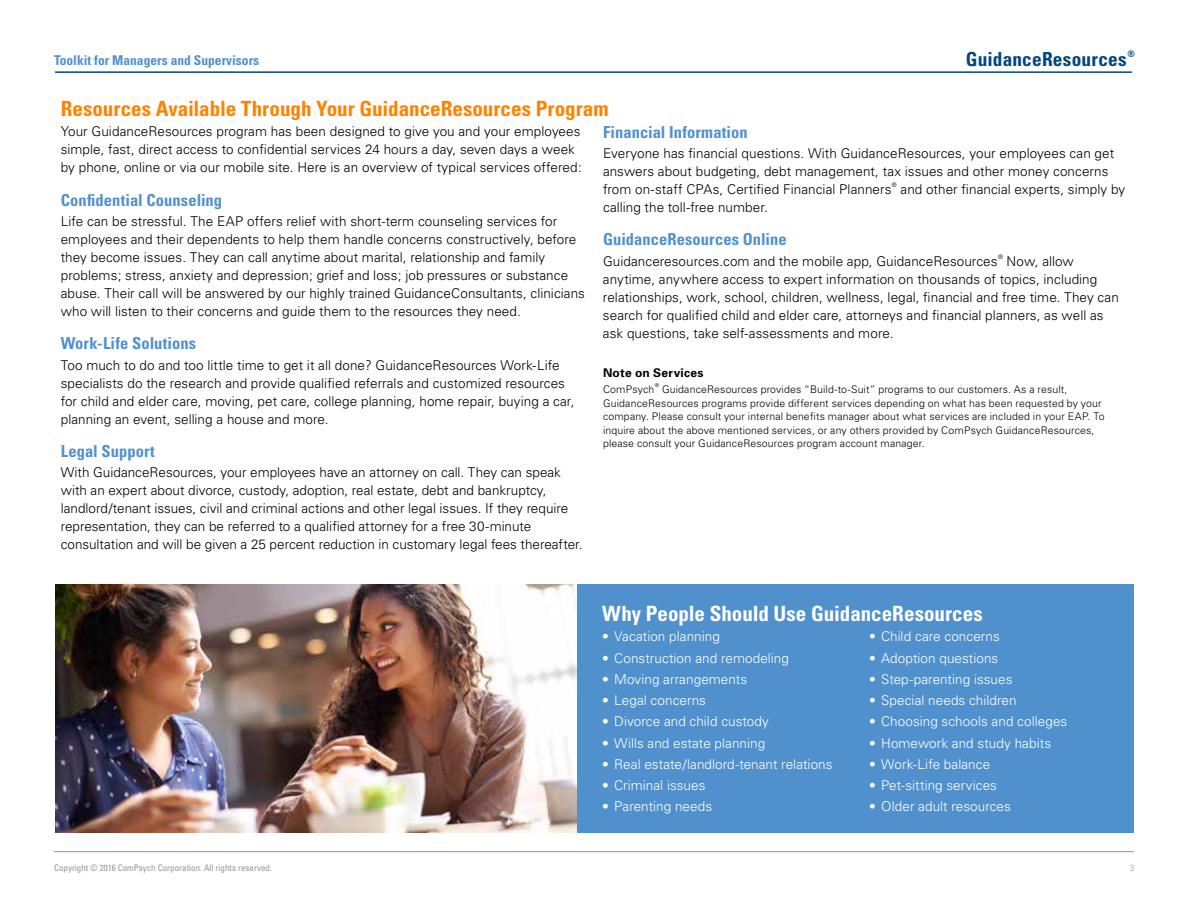
<style>
.page{position:relative;width:1188px;height:918px;background:#fff}
.page>*{position:absolute;margin:0;border:0;box-sizing:border-box;transform-origin:0 0}
.t1{font:700 condensed 21px "Univers";color:#ff8300}
.t2{font:700 condensed 21px "Univers";color:#fff}
.t3{font:700 condensed 19.35px "Univers";letter-spacing:.01em;color:#00467f}
.t4{font:700 condensed 16.5px "Univers";letter-spacing:.005em;color:#5091cd}
.t5{font:300 13.5px/18px "Univers";letter-spacing:.005em;color:#000}
.t6{font:300 13.5px "Univers";letter-spacing:.005em;color:#fff}
.t7{font:700 condensed 13.5px "Univers";color:#5091cd}
.t8{font:700 12px "Univers";letter-spacing:.025em;color:#000}
.t9{font:300 10.5px/13.5px "Univers";letter-spacing:.015em;color:#000}
.t10{font:condensed 9px "Univers";color:#939598}
.t11{font:300 condensed 9px "Univers";color:#939598}
.t12{font:300 6.15px "Univers";color:#000}
.t13{font:300 5.25px "Univers";color:#000}
.s1{font-family:"DIN Engschrift LT Alternate";font-weight:400}
</style>
<div class="page">
<hr style="left:54px;top:851px;width:1080px;height:1px;background:#939598">
<hr style="left:55px;top:71px;width:1077px;height:2px;background:#00467f">
<div style="left:55px;top:584px;width:1079px;height:249px;background:#5091cd"></div>
<img style="left:55px;top:584px;width:521px;height:249px">
<p class="t7" style="left:54px;top:52px;width:207px">Toolkit for Managers and Supervisors</p>
<h2 class="t3" style="left:966px;top:47px;width:171px">GuidanceResources<sup>®</sup></h2>
<h1 class="t1" style="left:61px;top:96px;width:549px">Resources Available Through Your GuidanceResources Program</h1>
<p class="t5" style="left:61px;top:122px;width:523px">Your GuidanceResources program has been designed to give you and your employees simple, fast, direct access to confidential services 24 hours a day, seven days a week by phone, online or via our mobile site. Here is an overview of typical services offered:</p>
<p class="t4" style="left:61px;top:190px;width:163px">Confidential Counseling</p>
<p class="t5" style="left:61px;top:212px;width:526px">Life can be stressful. The EAP offers relief with short-term counseling services for employees and their dependents to help them handle concerns constructively, before they become issues. They can call anytime about marital, relationship and family problems; stress, anxiety and depression; grief and loss; job pressures or substance abuse. Their call will be answered by our highly trained GuidanceConsultants, clinicians who will listen to their concerns and guide them to the resources they need.</p>
<p class="t4" style="left:61px;top:333px;width:137px">Work-Life Solutions</p>
<p class="t5" style="left:61px;top:356px;width:515px">Too much to do and too little time to get it all done? GuidanceResources Work-Life specialists do the research and provide qualified referrals and customized resources for child and elder care, moving, pet care, college planning, home repair, buying a car, planning an event, selling a house and more.</p>
<p class="t4" style="left:61px;top:441px;width:96px">Legal Support</p>
<p class="t5" style="left:61px;top:464px;width:523px">With GuidanceResources, your employees have an attorney on call. They can speak with an expert about divorce, custody, adoption, real estate, debt and bankruptcy, landlord/tenant issues, civil and criminal actions and other legal issues. If they require representation, they can be referred to a qualified attorney for a free 30-minute consultation and will be given a 25 percent reduction in customary legal fees thereafter.</p>
<p class="t4" style="left:603px;top:122px;width:146px">Financial Information</p>
<p class="t5" style="left:603px;top:144px;width:513px">Everyone has financial questions. With GuidanceResources, your employees can get answers about budgeting, debt management, tax issues and other money concerns from on-staff CPAs, Certified Financial Planners</p>
<p class="t12" style="left:892px;top:181px;width:6px">®</p>
<p class="t5" style="left:901px;top:180px;width:226px">and other financial experts, simply by</p>
<p class="t5" style="left:603px;top:198px;width:166px">calling the toll-free number.</p>
<p class="t4" style="left:603px;top:229px;width:185px">GuidanceResources Online</p>
<p class="t5" style="left:603px;top:252px;width:396px">Guidanceresources.com and the mobile app, GuidanceResources</p>
<p class="t12" style="left:998px;top:253px;width:6px">®</p>
<p class="t5" style="left:603px;top:252px;width:517px;text-indent:404px">Now, allow anytime, anywhere access to expert information on thousands of topics, including relationships, work, school, children, wellness, legal, financial and free time. They can search for qualified child and elder care, attorneys and financial planners, as well as ask questions, take self-assessments and more.</p>
<p class="t8" style="left:603px;top:366px;width:102px">Note on Services</p>
<p class="t9" style="left:603px;top:383px;width:53px">ComPsych</p>
<p class="t13" style="left:655px;top:382px;width:6px">®</p>
<p class="t9" style="left:603px;top:383px;width:503px;text-indent:59px">GuidanceResources provides “Build-to-Suit” programs to our customers. As a result, GuidanceResources programs provide different services depending on what has been requested by your company. Please consult your internal benefits manager about what services are included in your EAP. To inquire about the above mentioned services, or any others provided by ComPsych GuidanceResources, please consult your GuidanceResources program account manager.</p>
<h1 class="t2" style="left:602px;top:601px;width:382px">Why People Should Use GuidanceResources</h1>
<p class="t6" style="left:602px;top:629px;width:119px"><span class="s1">•</span> Vacation planning</p>
<p class="t6" style="left:602px;top:650px;width:188px"><span class="s1">•</span> Construction and remodeling</p>
<p class="t6" style="left:602px;top:671px;width:147px"><span class="s1">•</span> Moving arrangements</p>
<p class="t6" style="left:602px;top:692px;width:105px"><span class="s1">•</span> Legal concerns</p>
<p class="t6" style="left:602px;top:714px;width:168px"><span class="s1">•</span> Divorce and child custody</p>
<p class="t6" style="left:602px;top:735px;width:164px"><span class="s1">•</span> Wills and estate planning</p>
<p class="t6" style="left:602px;top:756px;width:232px"><span class="s1">•</span> Real estate/landlord-tenant relations</p>
<p class="t6" style="left:602px;top:777px;width:105px"><span class="s1">•</span> Criminal issues</p>
<p class="t6" style="left:602px;top:798px;width:112px"><span class="s1">•</span> Parenting needs</p>
<p class="t6" style="left:869px;top:629px;width:132px"><span class="s1">•</span> Child care concerns</p>
<p class="t6" style="left:869px;top:650px;width:131px"><span class="s1">•</span> Adoption questions</p>
<p class="t6" style="left:869px;top:671px;width:145px"><span class="s1">•</span> Step-parenting issues</p>
<p class="t6" style="left:869px;top:692px;width:149px"><span class="s1">•</span> Special needs children</p>
<p class="t6" style="left:869px;top:713px;width:200px"><span class="s1">•</span> Choosing schools and colleges</p>
<p class="t6" style="left:869px;top:735px;width:184px"><span class="s1">•</span> Homework and study habits</p>
<p class="t6" style="left:869px;top:756px;width:123px"><span class="s1">•</span> Work-Life balance</p>
<p class="t6" style="left:869px;top:777px;width:129px"><span class="s1">•</span> Pet-sitting services</p>
<p class="t6" style="left:869px;top:798px;width:143px"><span class="s1">•</span> Older adult resources</p>
<p class="t10" style="left:54px;top:862px;width:220px">Copyright © 2016 ComPsych Corporation. All rights reserved.</p>
<p class="t11" style="left:1130px;top:863px;width:5px">3</p>
</div>
